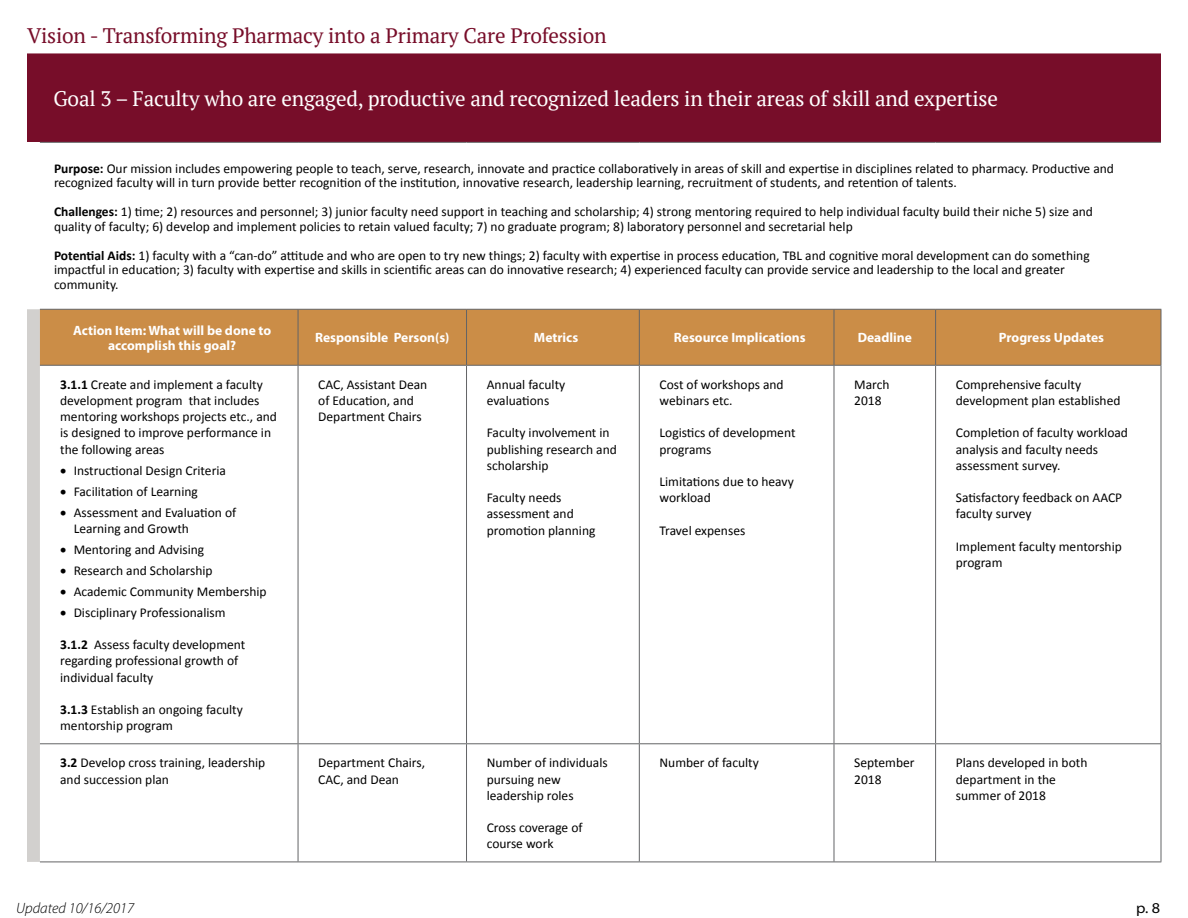
<style>
.page{position:relative;width:1188px;height:918px;background:#fff}
.page>*{position:absolute;margin:0;border:0;box-sizing:border-box;transform-origin:0 0}
.t1{font:21px "PT Serif";letter-spacing:-.01em;color:#fff}
.t2{font:21px "PT Serif";letter-spacing:-.01em;color:#770d29}
.t3{font:italic 300 15px "Myriad Pro";color:#000}
.t4{font:semi-expanded 15px "Myriad Pro";color:#000}
.t5{font:13.5px/16.2px "Calibri";color:#000}
.t6{font:700 13.5px/14.7px "Myriad Pro";color:#fff;text-align:center}
.s1{font-weight:700}
</style>
<div class="page">
<div style="left:27px;top:53px;width:1134px;height:89px;background:#770d29"></div>
<div style="left:27px;top:309px;width:13px;height:553px;background:#d2d0ce"></div>
<div style="left:40px;top:310px;width:1121px;height:55px;background:#cb8d47"></div>
<hr style="left:298px;top:366px;width:1px;height:377px;background:#636466">
<hr style="left:298px;top:744px;width:1px;height:118px;background:#636466">
<hr style="left:466px;top:366px;width:1px;height:377px;background:#636466">
<hr style="left:639px;top:366px;width:1px;height:377px;background:#636466">
<hr style="left:834px;top:366px;width:1px;height:377px;background:#636466">
<hr style="left:935px;top:366px;width:1px;height:377px;background:#636466">
<hr style="left:1161px;top:366px;width:1px;height:377px;background:#636466">
<hr style="left:466px;top:744px;width:1px;height:118px;background:#636466">
<hr style="left:639px;top:744px;width:1px;height:118px;background:#636466">
<hr style="left:834px;top:744px;width:1px;height:118px;background:#636466">
<hr style="left:935px;top:744px;width:1px;height:118px;background:#636466">
<hr style="left:1161px;top:744px;width:1px;height:118px;background:#636466">
<hr style="left:40px;top:142px;width:258px;height:1px;background:#636466">
<hr style="left:298px;top:142px;width:169px;height:1px;background:#636466">
<hr style="left:467px;top:142px;width:172px;height:1px;background:#636466">
<hr style="left:639px;top:142px;width:195px;height:1px;background:#636466">
<hr style="left:834px;top:142px;width:102px;height:1px;background:#636466">
<hr style="left:936px;top:142px;width:225px;height:1px;background:#636466">
<hr style="left:40px;top:309px;width:258px;height:1px;background:#636466">
<hr style="left:298px;top:309px;width:169px;height:1px;background:#636466">
<hr style="left:467px;top:309px;width:172px;height:1px;background:#636466">
<hr style="left:466px;top:310px;width:1px;height:55px;background:#636466">
<hr style="left:639px;top:309px;width:195px;height:1px;background:#636466">
<hr style="left:639px;top:310px;width:1px;height:55px;background:#636466">
<hr style="left:834px;top:309px;width:102px;height:1px;background:#636466">
<hr style="left:834px;top:310px;width:1px;height:55px;background:#636466">
<hr style="left:936px;top:309px;width:225px;height:1px;background:#636466">
<hr style="left:935px;top:310px;width:1px;height:55px;background:#636466">
<hr style="left:1161px;top:310px;width:1px;height:55px;background:#636466">
<hr style="left:40px;top:365px;width:258px;height:1px;background:#636466">
<hr style="left:298px;top:365px;width:169px;height:1px;background:#636466">
<hr style="left:467px;top:365px;width:172px;height:1px;background:#636466">
<hr style="left:639px;top:365px;width:195px;height:1px;background:#636466">
<hr style="left:834px;top:365px;width:102px;height:1px;background:#636466">
<hr style="left:936px;top:365px;width:225px;height:1px;background:#636466">
<hr style="left:40px;top:743px;width:258px;height:1px;background:#636466">
<hr style="left:298px;top:743px;width:169px;height:1px;background:#636466">
<hr style="left:467px;top:743px;width:172px;height:1px;background:#636466">
<hr style="left:639px;top:743px;width:195px;height:1px;background:#636466">
<hr style="left:834px;top:743px;width:102px;height:1px;background:#636466">
<hr style="left:936px;top:743px;width:225px;height:1px;background:#636466">
<hr style="left:40px;top:862px;width:258px;height:1px;background:#636466">
<hr style="left:298px;top:862px;width:169px;height:1px;background:#636466">
<hr style="left:467px;top:862px;width:172px;height:1px;background:#636466">
<hr style="left:639px;top:862px;width:195px;height:1px;background:#636466">
<hr style="left:834px;top:862px;width:102px;height:1px;background:#636466">
<hr style="left:936px;top:862px;width:225px;height:1px;background:#636466">
<hr style="left:298px;top:310px;width:1px;height:55px;background:#636466">
<h1 class="t2" style="left:27px;top:22px;width:581px">Vision - Transforming Pharmacy into a Primary Care Profession</h1>
<h1 class="t1" style="left:53px;top:85px;width:946px">Goal 3 – Faculty who are engaged, productive and recognized leaders in their areas of skill and expertise</h1>
<p class="t5" style="left:54px;top:161px;width:1062px;line-height:14.7px"><span class="s1">Purpose:</span> Our mission includes empowering people to teach, serve, research, innovate and practice collaboratively in areas of skill and expertise in disciplines related to pharmacy. Productive and recognized faculty will in turn provide better recognition of the institution, innovative research, leadership learning, recruitment of students, and retention of talents.</p>
<p class="t5" style="left:54px;top:204px;width:1041px;line-height:14.7px"><span class="s1">Challenges:</span> 1) time; 2) resources and personnel; 3) junior faculty need support in teaching and scholarship; 4) strong mentoring required to help individual faculty build their niche 5) size and quality of faculty; 6) develop and implement policies to retain valued faculty; 7) no graduate program; 8) laboratory personnel and secretarial help</p>
<p class="t5" style="left:54px;top:248px;width:1037px;line-height:14.7px"><span class="s1">Potential Aids:</span> 1) faculty with a “can‐do” attitude and who are open to try new things; 2) faculty with expertise in process education, TBL and cognitive moral development can do something impactful in education; 3) faculty with expertise and skills in scientific areas can do innovative research; 4) experienced faculty can provide service and leadership to the local and greater community.</p>
<p class="t6" style="left:73px;top:323px;width:200px">Action Item: What will be done to accomplish this goal?</p>
<p class="t6" style="left:315px;top:330px;width:136px">Responsible Person(s)</p>
<p class="t6" style="left:534px;top:330px;width:46px">Metrics</p>
<p class="t6" style="left:674px;top:330px;width:133px">Resource Implications</p>
<p class="t6" style="left:858px;top:330px;width:56px">Deadline</p>
<p class="t6" style="left:999px;top:330px;width:107px">Progress Updates</p>
<p class="t5" style="left:60px;top:376px;width:218px"><span class="s1">3.1.1</span> Create and implement a faculty development program that includes mentoring workshops projects etc., and is designed to improve performance in the following areas</p>
<p class="t5" style="left:60px;top:462px;width:167px">• Instructional Design Criteria</p>
<p class="t5" style="left:60px;top:483px;width:139px">• Facilitation of Learning</p>
<p class="t5" style="left:74px;top:504px;width:164px;text-indent:-14px">• Assessment and Evaluation of<br>Learning and Growth</p>
<p class="t5" style="left:60px;top:541px;width:146px">• Mentoring and Advising</p>
<p class="t5" style="left:60px;top:562px;width:154px">• Research and Scholarship</p>
<p class="t5" style="left:60px;top:583px;width:208px">• Academic Community Membership</p>
<p class="t5" style="left:60px;top:604px;width:167px">• Disciplinary Professionalism</p>
<p class="t5" style="left:60px;top:637px;width:187px"><span class="s1">3.1.2</span> Assess faculty development regarding professional growth of individual faculty</p>
<p class="t5" style="left:60px;top:702px;width:184px"><span class="s1">3.1.3</span> Establish an ongoing faculty mentorship program</p>
<p class="t5" style="left:318px;top:376px;width:111px">CAC, Assistant Dean of Education, and<br>Department Chairs</p>
<p class="t5" style="left:487px;top:376px;width:80px">Annual faculty evaluations</p>
<p class="t5" style="left:487px;top:425px;width:132px">Faculty involvement in publishing research and scholarship</p>
<p class="t5" style="left:487px;top:490px;width:110px">Faculty needs assessment and promotion planning</p>
<p class="t5" style="left:660px;top:376px;width:126px">Cost of workshops and webinars etc.</p>
<p class="t5" style="left:660px;top:425px;width:137px">Logistics of development programs</p>
<p class="t5" style="left:660px;top:474px;width:136px">Limitations due to heavy workload</p>
<p class="t5" style="left:660px;top:522px;width:87px">Travel expenses</p>
<p class="t5" style="left:854px;top:376px;width:37px">March<br>2018</p>
<p class="t5" style="left:956px;top:376px;width:166px">Comprehensive faculty development plan established</p>
<p class="t5" style="left:956px;top:425px;width:174px">Completion of faculty workload analysis and faculty needs assessment survey.</p>
<p class="t5" style="left:956px;top:490px;width:168px">Satisfactory feedback on AACP faculty survey</p>
<p class="t5" style="left:956px;top:538px;width:168px">Implement faculty mentorship program</p>
<p class="t5" style="left:60px;top:755px;width:207px"><span class="s1">3.2</span> Develop cross training, leadership and succession plan</p>
<p class="t5" style="left:318px;top:755px;width:108px">Department Chairs,<br>CAC, and Dean</p>
<p class="t5" style="left:487px;top:755px;width:123px">Number of individuals pursuing new leadership roles</p>
<p class="t5" style="left:487px;top:820px;width:97px">Cross coverage of course work</p>
<p class="t5" style="left:660px;top:755px;width:101px">Number of faculty</p>
<p class="t5" style="left:854px;top:755px;width:62px">September<br>2018</p>
<p class="t5" style="left:956px;top:755px;width:133px">Plans developed in both department in the summer of 2018</p>
<p class="t3" style="left:16px;top:899px;width:119px">Updated 10/16/2017</p>
<p class="t4" style="left:1136px;top:898px;width:26px">p. 8</p>
</div>
